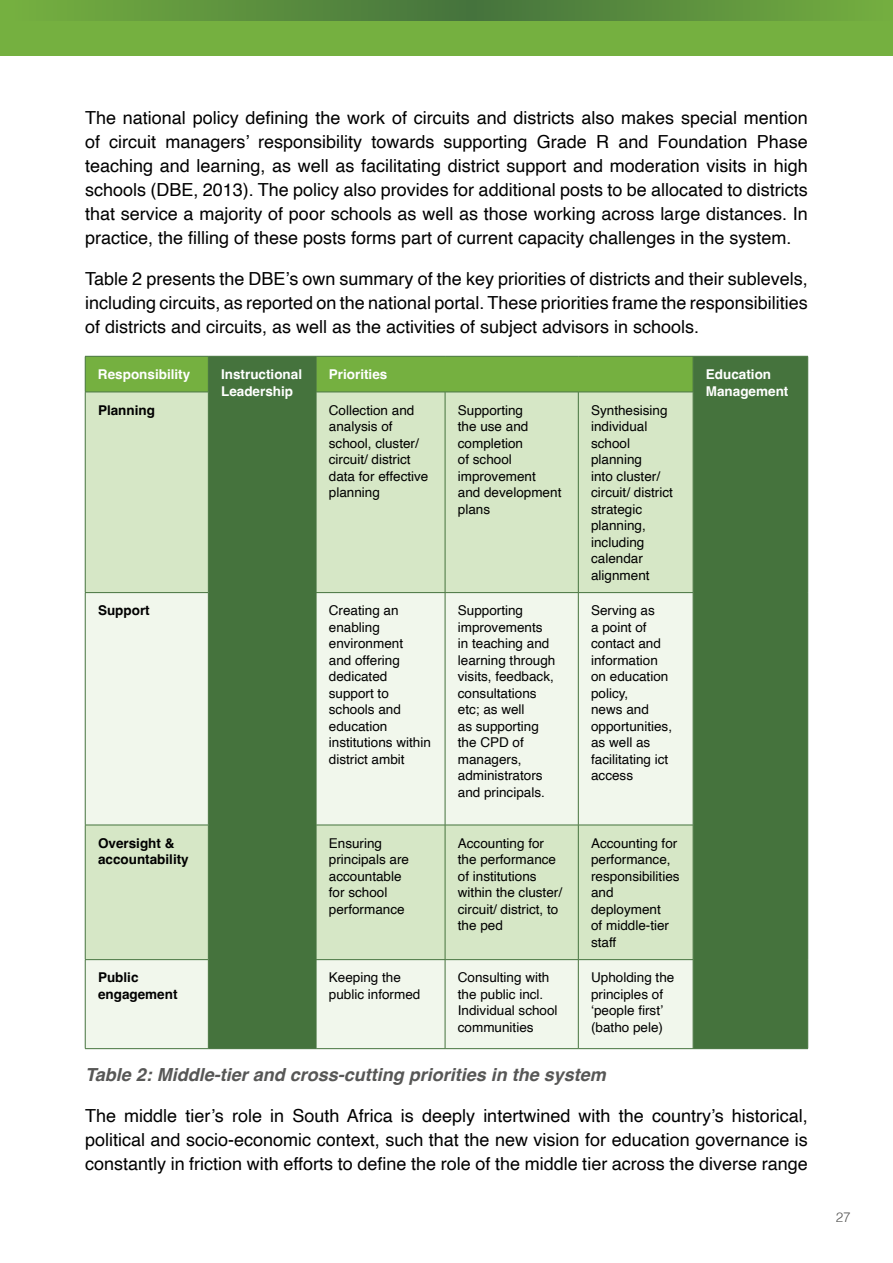
<style>
.page{position:relative;width:893px;height:1263px;background:#fff}
.page>*{position:absolute;margin:0;border:0;box-sizing:border-box;transform-origin:0 0}
.t1{font:18px/24px "Helvetica";color:#000;text-align:justify}
.t2{font:italic 700 18px "Helvetica";color:#575756}
.t3{font:13.5px/16.5px "Helvetica";color:#000}
.t4{font:700 13.5px/16.5px "Helvetica";color:#fff}
.t5{font:700 13.5px/16.5px "Helvetica";color:#000}
.t6{font:300 13.5px "Helvetica";color:#575756}
</style>
<div class="page">
<svg style="left:0;top:0;width:893px;height:21px;background:#5d913e"></svg>
<div style="left:0;top:21px;width:893px;height:34px;background:#75b040"></div>
<div style="left:86px;top:357px;width:122px;height:35px;background:#75b040"></div>
<svg style="left:209px;top:357px;width:598px;height:691px;background:#4b7b3d"></svg>
<svg style="left:86px;top:392px;width:607px;height:201px;background:#bcd2ad"></svg>
<svg style="left:86px;top:593px;width:607px;height:455px;background:#cbdbc3"></svg>
<hr style="left:85px;top:356px;width:123px;height:1px;background:#45733d">
<hr style="left:85px;top:356px;width:1px;height:36px;background:#45733d">
<hr style="left:208px;top:356px;width:108px;height:1px;background:#45733d">
<hr style="left:208px;top:356px;width:1px;height:36px;background:#45733d">
<hr style="left:208px;top:1048px;width:108px;height:1px;background:#45733d">
<hr style="left:316px;top:356px;width:129px;height:1px;background:#45733d">
<hr style="left:316px;top:356px;width:1px;height:36px;background:#45733d">
<hr style="left:445px;top:356px;width:133px;height:1px;background:#45733d">
<hr style="left:578px;top:356px;width:115px;height:1px;background:#45733d">
<hr style="left:693px;top:356px;width:115px;height:1px;background:#45733d">
<hr style="left:693px;top:356px;width:1px;height:36px;background:#45733d">
<hr style="left:807px;top:356px;width:1px;height:36px;background:#45733d">
<hr style="left:807px;top:392px;width:1px;height:201px;background:#45733d">
<hr style="left:807px;top:593px;width:1px;height:232px;background:#45733d">
<hr style="left:807px;top:825px;width:1px;height:135px;background:#45733d">
<hr style="left:807px;top:960px;width:1px;height:88px;background:#45733d">
<hr style="left:693px;top:1048px;width:115px;height:1px;background:#45733d">
<hr style="left:85px;top:392px;width:124px;height:1px;background:#45733d">
<hr style="left:85px;top:392px;width:1px;height:200px;background:#45733d">
<hr style="left:208px;top:392px;width:1px;height:200px;background:#45733d">
<hr style="left:316px;top:392px;width:129px;height:1px;background:#45733d">
<hr style="left:316px;top:392px;width:1px;height:200px;background:#45733d">
<hr style="left:445px;top:392px;width:133px;height:1px;background:#45733d">
<hr style="left:445px;top:392px;width:1px;height:200px;background:#45733d">
<hr style="left:578px;top:392px;width:115px;height:1px;background:#45733d">
<hr style="left:578px;top:392px;width:1px;height:200px;background:#45733d">
<hr style="left:693px;top:392px;width:1px;height:200px;background:#45733d">
<hr style="left:85px;top:592px;width:124px;height:1px;background:#45733d">
<hr style="left:85px;top:593px;width:1px;height:232px;background:#45733d">
<hr style="left:208px;top:593px;width:1px;height:232px;background:#45733d">
<hr style="left:316px;top:592px;width:129px;height:1px;background:#45733d">
<hr style="left:316px;top:593px;width:1px;height:232px;background:#45733d">
<hr style="left:445px;top:592px;width:133px;height:1px;background:#45733d">
<hr style="left:445px;top:593px;width:1px;height:232px;background:#45733d">
<hr style="left:578px;top:592px;width:115px;height:1px;background:#45733d">
<hr style="left:578px;top:593px;width:1px;height:232px;background:#45733d">
<hr style="left:693px;top:593px;width:1px;height:232px;background:#45733d">
<hr style="left:85px;top:825px;width:124px;height:1px;background:#45733d">
<hr style="left:85px;top:825px;width:1px;height:134px;background:#45733d">
<hr style="left:208px;top:825px;width:1px;height:134px;background:#45733d">
<hr style="left:316px;top:825px;width:129px;height:1px;background:#45733d">
<hr style="left:316px;top:825px;width:1px;height:134px;background:#45733d">
<hr style="left:445px;top:825px;width:133px;height:1px;background:#45733d">
<hr style="left:445px;top:825px;width:1px;height:134px;background:#45733d">
<hr style="left:578px;top:825px;width:115px;height:1px;background:#45733d">
<hr style="left:578px;top:825px;width:1px;height:134px;background:#45733d">
<hr style="left:693px;top:825px;width:1px;height:134px;background:#45733d">
<hr style="left:85px;top:959px;width:124px;height:1px;background:#45733d">
<hr style="left:85px;top:960px;width:1px;height:88px;background:#45733d">
<hr style="left:208px;top:960px;width:1px;height:88px;background:#45733d">
<hr style="left:85px;top:1048px;width:123px;height:1px;background:#45733d">
<hr style="left:316px;top:959px;width:129px;height:1px;background:#45733d">
<hr style="left:316px;top:960px;width:1px;height:88px;background:#45733d">
<hr style="left:445px;top:959px;width:133px;height:1px;background:#45733d">
<hr style="left:445px;top:960px;width:1px;height:88px;background:#45733d">
<hr style="left:578px;top:959px;width:115px;height:1px;background:#45733d">
<hr style="left:578px;top:960px;width:1px;height:88px;background:#45733d">
<hr style="left:693px;top:960px;width:1px;height:88px;background:#45733d">
<hr style="left:316px;top:1048px;width:129px;height:1px;background:#45733d">
<hr style="left:445px;top:1048px;width:133px;height:1px;background:#45733d">
<hr style="left:578px;top:1048px;width:115px;height:1px;background:#45733d">
<p class="t1" style="left:85px;top:106px;width:724px">The national policy defining the work of circuits and districts also makes special mention of circuit managers’ responsibility towards supporting Grade R and Foundation Phase teaching and learning, as well as facilitating district support and moderation visits in high schools (DBE, 2013). The policy also provides for additional posts to be allocated to districts that service a majority of poor schools as well as those working across large distances. In practice, the filling of these posts forms part of current capacity challenges in the system.</p>
<p class="t1" style="left:85px;top:267px;width:724px">Table 2 presents the DBE’s own summary of the key priorities of districts and their sublevels, including circuits, as reported on the national portal. These priorities frame the responsibilities of districts and circuits, as well as the activities of subject advisors in schools.</p>
<p class="t4" style="left:98px;top:368px;width:94px">Responsibility</p>
<p class="t4" style="left:221px;top:368px;width:83px">Instructional<br>Leadership</p>
<p class="t4" style="left:329px;top:368px;width:60px">Priorities</p>
<p class="t4" style="left:706px;top:368px;width:84px">Education<br>Management</p>
<p class="t5" style="left:98px;top:403px;width:59px">Planning</p>
<p class="t3" style="left:329px;top:402px;width:101px">Collection and analysis of school, cluster/ circuit/ district data for effective planning</p>
<p class="t3" style="left:458px;top:402px;width:105px">Supporting<br>the use and completion<br>of school improvement and development plans</p>
<p class="t3" style="left:591px;top:402px;width:83px">Synthesising individual school planning<br>into cluster/ circuit/ district strategic planning, including calendar alignment</p>
<p class="t5" style="left:98px;top:604px;width:53px">Support</p>
<p class="t3" style="left:329px;top:603px;width:104px">Creating an enabling environment<br>and offering dedicated support to schools and education institutions within district ambit</p>
<p class="t3" style="left:458px;top:603px;width:99px">Supporting improvements in teaching and learning through visits, feedback, consultations etc; as well<br>as supporting the CPD of managers, administrators and principals.</p>
<p class="t3" style="left:591px;top:603px;width:83px">Serving as<br>a point of contact and information on education policy,<br>news and opportunities, as well as facilitating ict access</p>
<p class="t5" style="left:98px;top:836px;width:92px">Oversight &amp; accountability</p>
<p class="t3" style="left:329px;top:835px;width:82px">Ensuring principals are accountable for school performance</p>
<p class="t3" style="left:458px;top:835px;width:106px">Accounting for the performance of institutions within the cluster/ circuit/ district, to the ped</p>
<p class="t3" style="left:591px;top:835px;width:90px">Accounting for performance, responsibilities and deployment<br>of middle-tier staff</p>
<p class="t5" style="left:98px;top:971px;width:81px">Public engagement</p>
<p class="t3" style="left:329px;top:970px;width:93px">Keeping the public informed</p>
<p class="t3" style="left:458px;top:970px;width:101px">Consulting with the public incl.<br>Individual school communities</p>
<p class="t3" style="left:591px;top:970px;width:85px">Upholding the principles of ‘people first’ (batho pele)</p>
<h1 class="t2" style="left:85px;top:1064px;width:522px">Table 2: Middle-tier and cross-cutting priorities in the system</h1>
<p class="t1" style="left:85px;top:1104px;width:724px">The middle tier’s role in South Africa is deeply intertwined with the country’s historical, political and socio-economic context, such that the new vision for education governance is constantly in friction with efforts to define the role of the middle tier across the diverse range</p>
<p class="t6" style="left:836px;top:1205px;width:17px">27</p>
</div>
